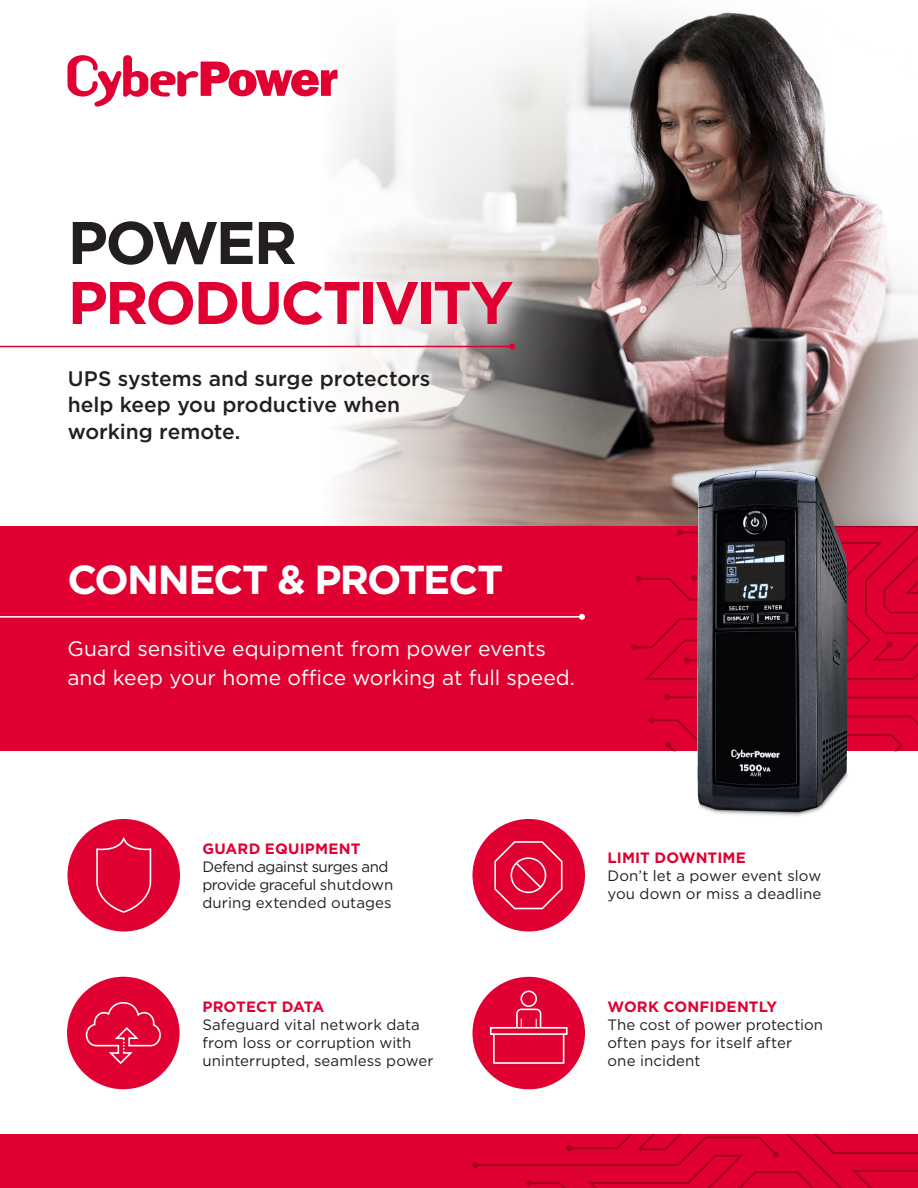
<style>
.page{position:relative;width:918px;height:1188px;background:#fff}
.page>*{position:absolute;margin:0;border:0;box-sizing:border-box;transform-origin:0 0}
.t1{font:700 60px "Gotham";letter-spacing:-.045em;color:#e00031}
.t2{font:700 60px "Gotham";letter-spacing:-.045em;color:#231f20}
.t3{font:700 40.5px "Gotham";letter-spacing:-.045em;color:#fff}
.t4{font:21px/28.5px "Gotham";letter-spacing:-.005em;color:#fff}
.t5{font:500 21px/26.4px "Gotham";color:#231f20}
.t6{font:15px/18px "Gotham";color:#231f20}
.t7{font:15px/18px "Gotham";letter-spacing:-.03em;color:#231f20}
.t8{font:700 15px "Gotham";letter-spacing:.01em;color:#e00031}
</style>
<div class="page">
<img style="left:608px;top:12px;width:310px;height:514px">
<svg style="left:339px;top:17px;width:269px;height:509px"></svg>
<div style="left:0;top:1134px;width:918px;height:54px;background:#e00031"></div>
<svg style="left:473px;top:1134px;width:445px;height:54px"></svg>
<svg style="left:68px;top:55px;width:270px;height:52px"></svg>
<div style="left:0;top:526px;width:918px;height:226px;background:#e00031"></div>
<svg style="left:631px;top:526px;width:287px;height:226px"></svg>
<img style="left:681px;top:455px;width:182px;height:361px">
<div style="left:41px;top:190px;width:503px;height:166px;background:#fff;opacity:.68"></div>
<hr style="left:0;top:616px;width:582px;height:2px;background:#fff">
<svg style="left:579px;top:614px;width:6px;height:6px"></svg>
<div style="left:472px;top:977px;width:113px;height:112px;background:#e00031;border-radius:50%"></div>
<div style="left:520px;top:991px;width:17px;height:16px;border:2px solid #fff;border-radius:50%"></div>
<svg style="left:489px;top:1008px;width:79px;height:56px"></svg>
<hr style="left:491px;top:1033px;width:76px;height:2px;background:#fff">
<div style="left:67px;top:977px;width:113px;height:112px;background:#e00031;border-radius:50%"></div>
<svg style="left:85px;top:1002px;width:76px;height:62px"></svg>
<div style="left:68px;top:819px;width:112px;height:112px;background:#e00031;border-radius:50%"></div>
<svg style="left:96px;top:837px;width:56px;height:76px"></svg>
<div style="left:472px;top:819px;width:113px;height:112px;background:#e00031;border-radius:50%"></div>
<svg style="left:494px;top:841px;width:69px;height:69px"></svg>
<hr style="left:0;top:346px;width:512px;height:1px;background:#e00031">
<svg style="left:509px;top:344px;width:6px;height:6px"></svg>
<p class="t2" style="left:68px;top:203px;width:231px">POWER</p>
<p class="t1" style="left:68px;top:263px;width:447px">PRODUCTIVITY</p>
<p class="t5" style="left:68px;top:365px;width:364px">UPS systems and surge protectors help keep you productive when working remote.</p>
<p class="t3" style="left:67px;top:553px;width:437px">CONNECT &amp; PROTECT</p>
<p class="t4" style="left:68px;top:634px;width:509px">Guard sensitive equipment from power events and keep your home office working at full speed.</p>
<p class="t8" style="left:202px;top:839px;width:159px">GUARD EQUIPMENT</p>
<p class="t7" style="left:202px;top:858px;width:192px">Defend against surges and provide graceful shutdown during extended outages</p>
<p class="t8" style="left:202px;top:997px;width:123px">PROTECT DATA</p>
<p class="t6" style="left:202px;top:1015px;width:233px">Safeguard vital network data from loss or corruption with uninterrupted, seamless power</p>
<p class="t8" style="left:608px;top:848px;width:140px">LIMIT DOWNTIME</p>
<p class="t6" style="left:608px;top:867px;width:215px">Don’t let a power event slow you down or miss a deadline</p>
<p class="t8" style="left:608px;top:997px;width:171px">WORK CONFIDENTLY</p>
<p class="t6" style="left:608px;top:1015px;width:217px">The cost of power protection often pays for itself after one incident</p>
</div>
